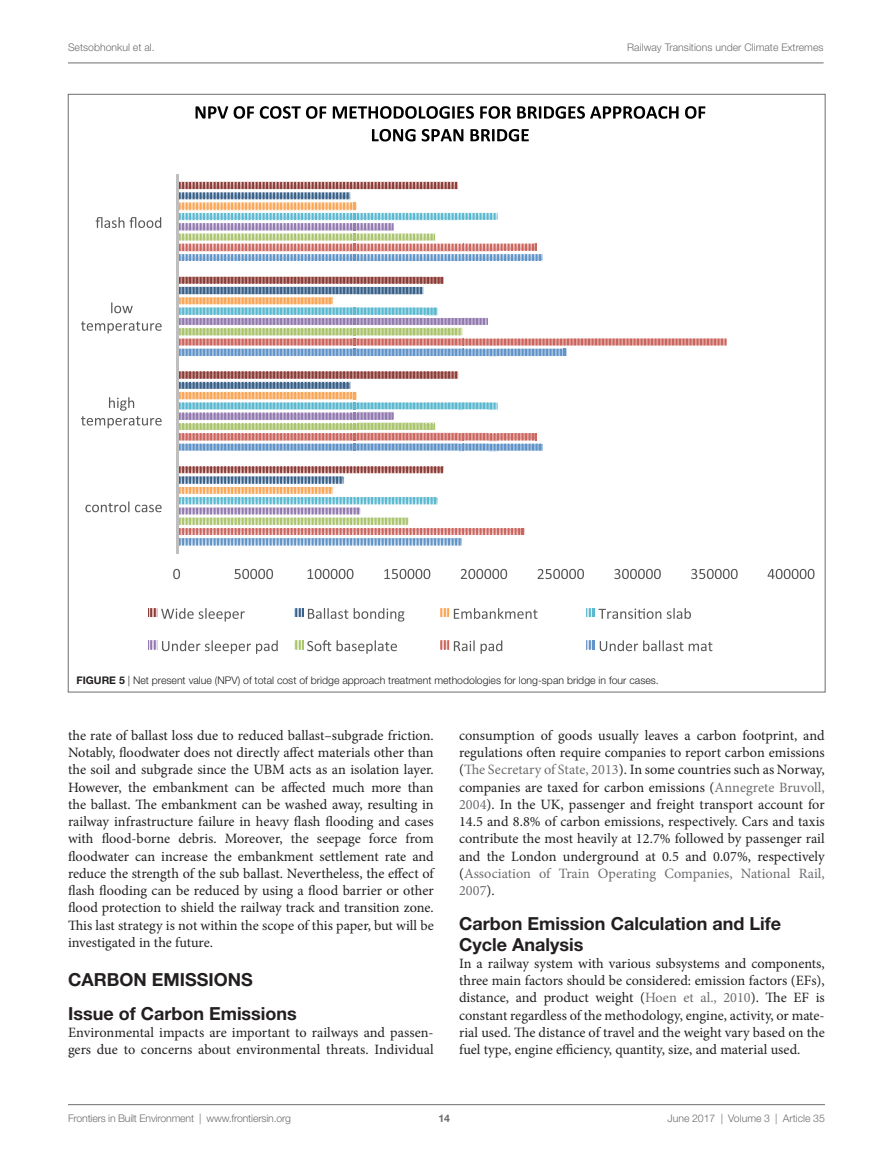
<style>
.page{position:relative;width:893px;height:1170px;background:#fff}
.page>*{position:absolute;margin:0;border:0;box-sizing:border-box;transform-origin:0 0}
.t1{font:700 18px/33.8px "Helvetica Neue LT Std";color:#231f20}
.t2{font:14.25px/17.2px "Minion Pro";color:#231f20;text-align:justify}
.t3{font:300 10.5px "Helvetica Neue LT Std";color:#6c6d70}
.t4{font:300 10.5px "Helvetica Neue LT Std";color:#231f20}
.t5{font:700 10.5px "Helvetica Neue LT Std";color:#6c6d70}
.s1{font-weight:700}
.s2{color:#6c6d70}
</style>
<div class="page">
<img style="left:498px;top:450px;width:38px;height:85px">
<img style="left:178px;top:210px;width:179px;height:263px">
<svg style="left:179px;top:466px;width:344px;height:79px"></svg>
<svg style="left:179px;top:371px;width:362px;height:79px"></svg>
<svg style="left:179px;top:277px;width:547px;height:79px"></svg>
<svg style="left:179px;top:182px;width:362px;height:79px"></svg>
<hr style="left:176px;top:174px;width:2px;height:379px;background:#bfbfbf">
<svg style="left:173px;top:569px;width:7px;height:10px"></svg>
<svg style="left:234px;top:569px;width:39px;height:10px"></svg>
<svg style="left:307px;top:569px;width:46px;height:10px"></svg>
<svg style="left:384px;top:569px;width:46px;height:10px"></svg>
<svg style="left:461px;top:569px;width:46px;height:10px"></svg>
<svg style="left:538px;top:569px;width:46px;height:10px"></svg>
<svg style="left:614px;top:569px;width:47px;height:10px"></svg>
<svg style="left:691px;top:569px;width:47px;height:10px"></svg>
<svg style="left:767px;top:569px;width:47px;height:10px"></svg>
<svg style="left:85px;top:501px;width:77px;height:11px"></svg>
<svg style="left:109px;top:397px;width:25px;height:13px"></svg>
<svg style="left:81px;top:416px;width:81px;height:12px"></svg>
<svg style="left:111px;top:302px;width:22px;height:11px"></svg>
<svg style="left:81px;top:321px;width:81px;height:12px"></svg>
<svg style="left:96px;top:217px;width:65px;height:11px"></svg>
<svg style="left:196px;top:106px;width:509px;height:13px"></svg>
<svg style="left:372px;top:129px;width:157px;height:12px"></svg>
<svg style="left:148px;top:608px;width:97px;height:13px"></svg>
<svg style="left:294px;top:608px;width:110px;height:13px"></svg>
<svg style="left:440px;top:608px;width:97px;height:11px"></svg>
<svg style="left:586px;top:608px;width:105px;height:11px"></svg>
<svg style="left:148px;top:640px;width:130px;height:13px"></svg>
<svg style="left:294px;top:640px;width:103px;height:13px"></svg>
<svg style="left:440px;top:640px;width:62px;height:13px"></svg>
<svg style="left:586px;top:640px;width:126px;height:11px"></svg>
<hr style="left:68px;top:63px;width:756px;height:1px;background:#6c6d70">
<hr style="left:68px;top:1104px;width:757px;height:1px;background:#6c6d70">
<p class="t3" style="left:68px;top:41px;width:88px">Setsobhonkul et al.</p>
<p class="t3" style="left:627px;top:41px;width:198px">Railway Transitions under Climate Extremes</p>
<p class="t4" style="left:77px;top:673px;width:584px"><span class="s1">Figure 5</span> | Net present value (NPV) of total cost of bridge approach treatment methodologies for long-span bridge in four cases.</p>
<p class="t2" style="left:68px;top:726px;width:367px">the rate of ballast loss due to reduced ballast–subgrade friction.<br>Notably, floodwater does not directly affect materials other than the soil and subgrade since the UBM acts as an isolation layer.<br>However, the embankment can be affected much more than the ballast. The embankment can be washed away, resulting in railway infrastructure failure in heavy flash flooding and cases with flood-borne debris. Moreover, the seepage force from floodwater can increase the embankment settlement rate and reduce the strength of the sub ballast. Nevertheless, the effect of flash flooding can be reduced by using a flood barrier or other flood protection to shield the railway track and transition zone.<br>This last strategy is not within the scope of this paper, but will be investigated in the future.</p>
<p class="t1" style="left:68px;top:962px;width:14px">CAR</p>
<p class="t1" style="left:107px;top:962px;width:82px">BON EMISSI</p>
<p class="t1" style="left:68px;top:962px;width:230px;text-indent:146px">ONS<br>Issue of Carbon Emissions</p>
<p class="t2" style="left:68px;top:1023px;width:367px">Environmental impacts are important to railways and passen&shy;gers due to concerns about environmental threats. Individual</p>
<p class="t2" style="left:459px;top:726px;width:367px">consumption of goods usually leaves a carbon footprint, and regulations often require companies to report carbon emissions (<span class="s2">The Secretary of State, 2013</span>). In some countries such as Norway, companies are taxed for carbon emissions (<span class="s2">Annegrete Bruvoll, 2004</span>). In the UK, passenger and freight transport account for 14.5 and 8.8% of carbon emissions, respectively. Cars and taxis contribute the most heavily at 12.7% followed by passenger rail and the London underground at 0.5 and 0.07%, respectively (<span class="s2">Association of Train Operating Companies, National Rail, 2007</span>).</p>
<p class="t1" style="left:459px;top:912px;width:324px;line-height:21px">Carbon Emission Calculation and Life<br>Cycle Analysis</p>
<p class="t2" style="left:459px;top:954px;width:367px">In a railway system with various subsystems and components, three main factors should be considered: emission factors (EFs), distance, and product weight (<span class="s2">Hoen et al., 2010</span>). The EF is constant regardless of the methodology, engine, activity, or mate&shy;rial used. The distance of travel and the weight vary based on the fuel type, engine efficiency, quantity, size, and material used.</p>
<p class="t3" style="left:68px;top:1111px;width:225px">Frontiers in Built Environment | www.frontiersin.org</p>
<p class="t3" style="left:667px;top:1111px;width:159px">June 2017 | Volume 3 | Article 35</p>
<p class="t5" style="left:439px;top:1111px;width:13px">14</p>
</div>
